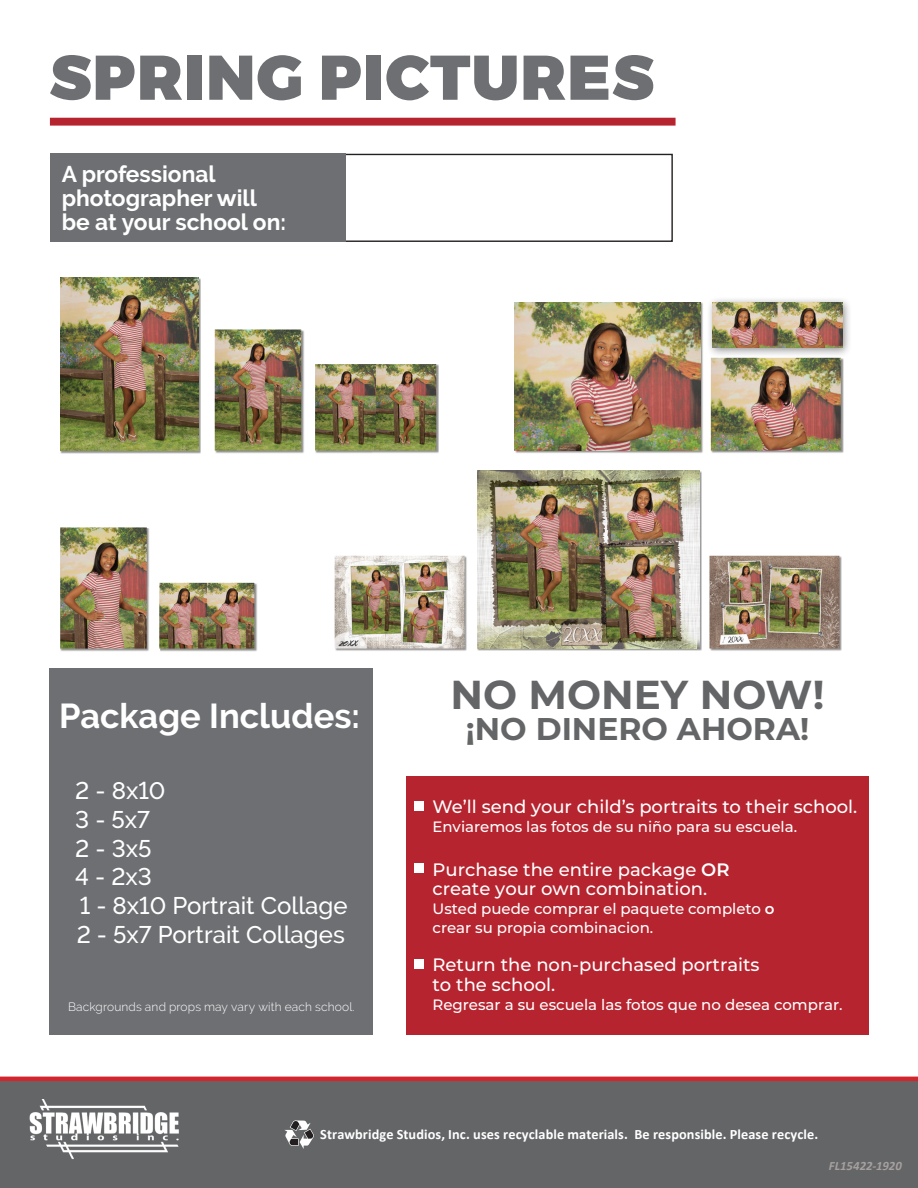
<style>
.page{position:relative;width:918px;height:1188px;background:#fff}
.page>*{position:absolute;margin:0;border:0;box-sizing:border-box;transform-origin:0 0}
.t1{font:900 63px "Montserrat";letter-spacing:.02em;color:#6d6f72}
.t2{font:700 40.35px "Montserrat";color:#646567}
.t3{font:700 34.5px "Raleway";color:#fff}
.t4{font:700 31.35px "Montserrat";color:#646567}
.t5{font:500 24px "Raleway";color:#fff}
.t6{font:700 22.8px/24px "Raleway";color:#fff}
.t7{font:500 18px "Montserrat";color:#fff}
.t8{font:500 15px "Montserrat";color:#fff}
.t9{font:700 14.25px "Calibri";letter-spacing:.01em;color:#fff}
.t10{font:italic 700 12.75px "Calibri";letter-spacing:.005em;color:#a6a09f}
.t11{font:300 12px "Raleway";letter-spacing:.01em;color:#fff}
.s1{font-weight:600}
</style>
<div class="page">
<div style="left:343px;top:154px;width:330px;height:88px;border:1px solid #232020"></div>
<div style="left:0;top:1081px;width:918px;height:107px;background:#646567"></div>
<svg style="left:285px;top:1120px;width:29px;height:29px"></svg>
<hr style="left:0;top:1077px;width:918px;height:4px;background:#d3252c">
<img style="left:29px;top:1100px;width:150px;height:59px">
<div style="left:50px;top:154px;width:295px;height:88px;background:#6d6f72"></div>
<div style="left:50px;top:118px;width:626px;height:8px;background:#b6242f"></div>
<div style="left:49px;top:669px;width:324px;height:366px;background:#6d6f72"></div>
<div style="left:406px;top:777px;width:463px;height:258px;background:#b6242f"></div>
<div style="left:415px;top:801px;width:9px;height:10px;background:#fff"></div>
<div style="left:415px;top:863px;width:9px;height:9px;background:#fff"></div>
<div style="left:415px;top:959px;width:9px;height:9px;background:#fff"></div>
<div style="left:160px;top:583px;width:97px;height:68px;background:#232020;opacity:.5"></div>
<img style="left:159px;top:583px;width:95px;height:66px">
<div style="left:61px;top:278px;width:140px;height:175px;background:#9b9a9a"></div>
<img style="left:60px;top:278px;width:139px;height:173px">
<div style="left:215px;top:330px;width:89px;height:123px;background:#232020;opacity:.5"></div>
<img style="left:215px;top:329px;width:86px;height:122px">
<div style="left:61px;top:528px;width:89px;height:123px;background:#232020;opacity:.5"></div>
<img style="left:60px;top:527px;width:87px;height:122px">
<div style="left:515px;top:302px;width:188px;height:152px;background:#232020;opacity:.5"></div>
<img style="left:515px;top:302px;width:185px;height:149px">
<div style="left:711px;top:358px;width:132px;height:96px;background:#232020;opacity:.5"></div>
<img style="left:711px;top:358px;width:130px;height:93px">
<div style="left:477px;top:471px;width:225px;height:180px;background:#232020;opacity:.5"></div>
<img style="left:477px;top:471px;width:222px;height:178px">
<div style="left:710px;top:556px;width:132px;height:96px;background:#232020;opacity:.5"></div>
<img style="left:709px;top:556px;width:130px;height:93px">
<div style="left:335px;top:556px;width:132px;height:96px;background:#232020;opacity:.5"></div>
<img style="left:335px;top:556px;width:130px;height:93px">
<div style="left:315px;top:364px;width:124px;height:89px;background:#232020;opacity:.5"></div>
<img style="left:315px;top:364px;width:121px;height:87px">
<div style="left:706px;top:296px;width:146px;height:61px;background:#232020;opacity:.5"></div>
<img style="left:712px;top:302px;width:130px;height:46px">
<p class="t1" style="left:49px;top:38px;width:606px">SPRING PICTURES</p>
<p class="t6" style="left:62px;top:162px;width:197px">A professional photographer will</p>
<p class="t6" style="left:62px;top:210px;width:226px">be at your school on:</p>
<p class="t3" style="left:59px;top:696px;width:302px">Package Includes:</p>
<p class="t5" style="left:75px;top:777px;width:92px">2 - 8x10</p>
<p class="t5" style="left:75px;top:806px;width:76px">3 - 5x7</p>
<p class="t5" style="left:75px;top:834px;width:78px">2 - 3x5</p>
<p class="t5" style="left:75px;top:863px;width:78px">4 - 2x3</p>
<p class="t5" style="left:80px;top:892px;width:269px">1 - 8x10 Portrait Collage</p>
<p class="t5" style="left:77px;top:921px;width:270px">2 - 5x7 Portrait Collages</p>
<p class="t11" style="left:68px;top:999px;width:288px">Backgrounds and props may vary with each school.</p>
<p class="t2" style="left:450px;top:666px;width:376px">NO MONEY NOW!</p>
<p class="t4" style="left:466px;top:707px;width:345px">¡NO DINERO AHORA!</p>
<p class="t7" style="left:433px;top:794px;width:426px">We’ll send your child’s portraits to their school.</p>
<p class="t8" style="left:433px;top:817px;width:366px">Enviaremos las fotos de su niño para su escuela.</p>
<p class="t7" style="left:433px;top:857px;width:299px">Purchase the entire package <span class="s1">OR</span></p>
<p class="t7" style="left:433px;top:876px;width:276px">create your own combination.</p>
<p class="t8" style="left:433px;top:898px;width:344px">Usted puede comprar el paquete completo <span class="s1">o</span></p>
<p class="t8" style="left:433px;top:917px;width:222px">crear su propia combinacion.</p>
<p class="t7" style="left:433px;top:953px;width:329px">Return the non-purchased portraits</p>
<p class="t7" style="left:433px;top:972px;width:124px">to the school.</p>
<p class="t8" style="left:433px;top:994px;width:411px">Regresar a su escuela las fotos que no desea comprar.</p>
<p class="t9" style="left:320px;top:1124px;width:500px">Strawbridge Studios, Inc. uses recyclable materials. Be responsible. Please recycle.</p>
<p class="t10" style="left:829px;top:1157px;width:75px">FL15422-1920</p>
</div>
